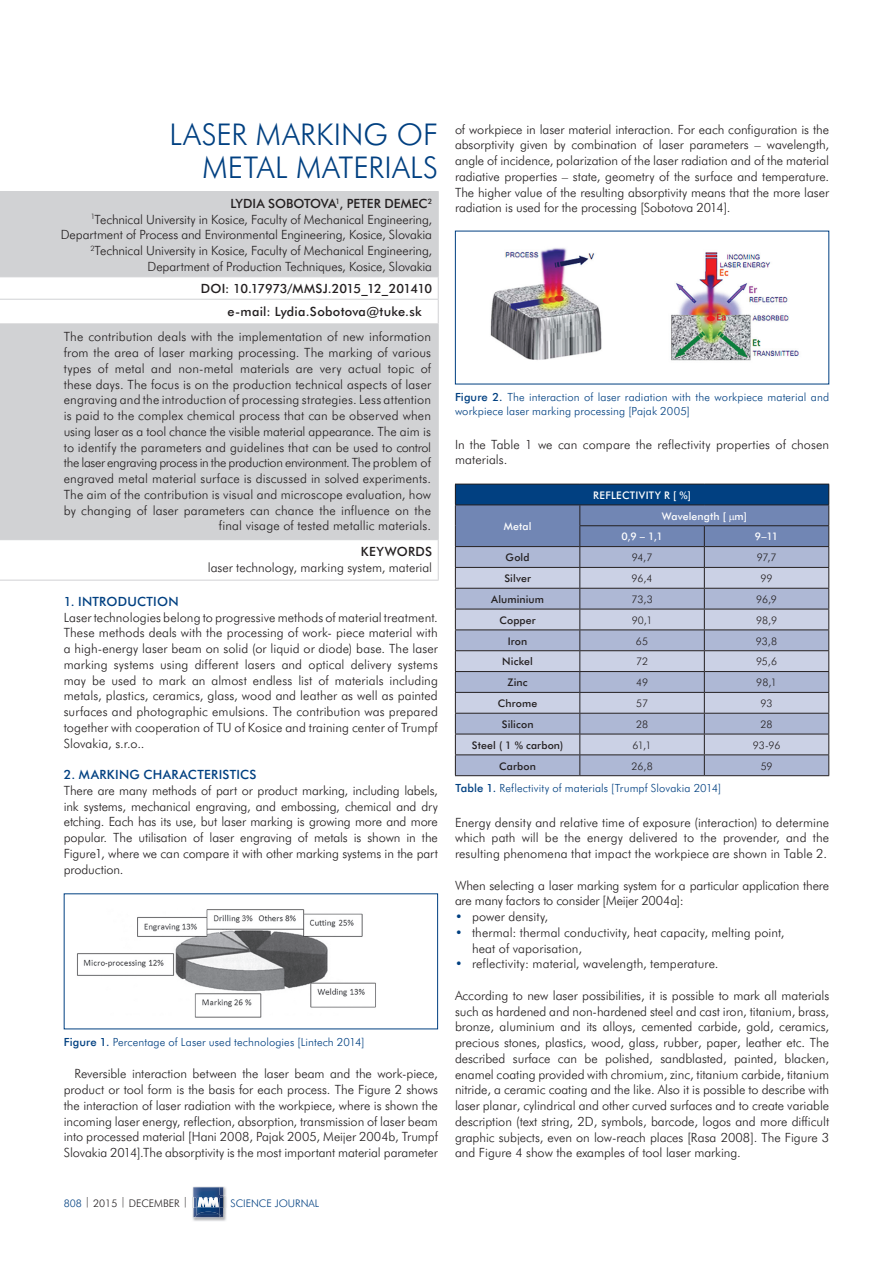
<style>
.page{position:relative;width:893px;height:1263px;background:#fff}
.page>*{position:absolute;margin:0;border:0;box-sizing:border-box;transform-origin:0 0}
.t1{font:300 30px/33px "Futura BTCE";letter-spacing:.01em;color:#014081;text-align:right}
.t2{font:300 12.75px/15.8px "Futura BTCE";letter-spacing:.005em;color:#231f20;text-align:justify}
.t3{font:300 12.75px/15.8px "Futura BTCE";letter-spacing:-.015em;color:#231f20}
.t4{font:500 12.75px/22.4px "Futura BTCE";letter-spacing:-.005em;color:#231f20}
.t5{font:500 12.75px "Futura BTCE";letter-spacing:.02em;color:#014081}
.t6{font:500 12.75px "Futura BTCE";letter-spacing:.03em;color:#231f20}
.t7{font:300 11.25px/14.2px "Futura BTCE";letter-spacing:.01em;color:#014081}
.t8{font:300 10.5px "Futura BTCE";color:#231f20}
.t9{font:500 10.5px "Futura BTCE";letter-spacing:.015em;color:#231f20}
.t10{font:500 10.5px/20.9px "Futura BTCE";letter-spacing:.03em;color:#fff}
.t11{font:300 10.5px "Futura BTCE";color:#014081}
.s1{font-weight:500}
.s2{color:#014081}
</style>
<div class="page">
<img style="left:192px;top:1186px;width:35px;height:35px">
<img style="left:192px;top:1197px;width:35px;height:10px">
<img style="left:193px;top:1217px;width:31px;height:1px">
<svg style="left:193px;top:1187px;width:33px;height:30px"></svg>
<img style="left:197px;top:1212px;width:23px;height:3px">
<svg style="left:0;top:192px;width:438px;height:347px;background:#d4d5d7"></svg>
<div style="left:0;top:277px;width:438px;height:22px;background:#fff"></div>
<hr style="left:0;top:191px;width:439px;height:1px;background:#d1d2d4">
<hr style="left:438px;top:192px;width:1px;height:84px;background:#d1d2d4">
<hr style="left:0;top:276px;width:439px;height:1px;background:#d1d2d4">
<hr style="left:0;top:299px;width:439px;height:1px;background:#d1d2d4">
<svg style="left:438px;top:277px;width:1px;height:46px"></svg>
<hr style="left:0;top:323px;width:439px;height:1px;background:#d1d2d4">
<hr style="left:438px;top:324px;width:1px;height:215px;background:#d1d2d4">
<hr style="left:0;top:539px;width:439px;height:1px;background:#d1d2d4">
<hr style="left:438px;top:540px;width:1px;height:40px;background:#d1d2d4">
<hr style="left:0;top:580px;width:439px;height:1px;background:#d1d2d4">
<img style="left:77px;top:909px;width:299px;height:109px">
<img style="left:490px;top:248px;width:309px;height:113px">
<hr style="left:455px;top:775px;width:125px;height:1px;background:#231f20">
<hr style="left:580px;top:775px;width:124px;height:1px;background:#231f20">
<hr style="left:704px;top:775px;width:125px;height:1px;background:#231f20">
<svg style="left:455px;top:484px;width:374px;height:291px;background:#9ca9c6"></svg>
<h1 class="t1" style="left:169px;top:117px;width:270px">LASER MARKING OF<br>METAL MATERIALS</h1>
<p class="t2" style="left:61px;top:195px;width:373px;text-align:right"><span class="s1">LYDIA SOBOTOVA</span><sup>1</sup><span class="s1">, PETER DEMEC</span><sup>2<br></sup><sup>1</sup>Technical University in Kosice, Faculty of Mechanical Engineering, Department of Process and Environmental Engineering, Kosice, Slovakia <sup>2</sup>Technical University in Kosice, Faculty of Mechanical Engineering, Department of Production Techniques, Kosice, Slovakia</p>
<p class="t4" style="left:228px;top:277px;width:206px;text-indent:-27px">DOI: 10.17973/MMSJ.2015_12_201410 e-mail: Lydia.Sobotova@tuke.sk</p>
<p class="t2" style="left:64px;top:329px;width:369px;text-align:right">The contribution deals with the implementation of new information from the area of laser marking processing. The marking of various types of metal and non-metal materials are very actual topic of these days. The focus is on the production technical aspects of laser engraving and the introduction of processing strategies. Less attention is paid to the complex chemical process that can be observed when using laser as a tool chance the visible material appearance. The aim is to identify the parameters and guidelines that can be used to control the laser engraving process in the production environment. The problem of engraved metal material surface is discussed in solved experiments.<br>The aim of the contribution is visual and microscope evaluation, how by changing of laser parameters can chance the influence on the final visage of tested metallic materials.</p>
<p class="t6" style="left:361px;top:543px;width:73px">KEYWORDS</p>
<p class="t2" style="left:208px;top:559px;width:226px">laser technology, marking system, material</p>
<p class="t5" style="left:64px;top:593px;width:116px">1. INTRODUCTION</p>
<p class="t2" style="left:64px;top:609px;width:376px">Laser technologies belong to progressive methods of material treatment.<br>These methods deals with the processing of work- piece material with a high-energy laser beam on solid (or liquid or diode) base. The laser marking systems using different lasers and optical delivery systems may be used to mark an almost endless list of materials including metals, plastics, ceramics, glass, wood and leather as well as painted surfaces and photographic emulsions. The contribution was prepared together with cooperation of TU of Kosice and training center of Trumpf Slovakia, s.r.o..</p>
<p class="t5" style="left:64px;top:766px;width:194px">2. MARKING CHARACTERISTICS</p>
<p class="t2" style="left:64px;top:782px;width:376px">There are many methods of part or product marking, including labels, ink systems, mechanical engraving, and embossing, chemical and dry etching. Each has its use, but laser marking is growing more and more popular. The utilisation of laser engraving of metals is shown in the Figure1, where we can compare it with other marking systems in the part production.</p>
<p class="t7" style="left:64px;top:1034px;width:302px"><span class="s1">F igure 1.</span> Percentage of Laser used technologies [Lintech 2014]</p>
<p class="t2" style="left:64px;top:1065px;width:376px;text-indent:11px">Reversible interaction between the laser beam and the work-piece, product or tool form is the basis for each process. The Figure 2 shows the interaction of laser radiation with the workpiece, where is shown the incoming laser energy, reflection, absorption, transmission of laser beam into processed material [Hani 2008, Pajak 2005, Meijer 2004b, Trumpf Slovakia 2014].The absorptivity is the most important material parameter</p>
<p class="t8" style="left:64px;top:1196px;width:126px"><span class="s2">808</span> | 2015 | DECEMBER |</p>
<p class="t11" style="left:230px;top:1196px;width:90px">SCIENCE JOURNAL</p>
<p class="t2" style="left:455px;top:121px;width:376px">of workpiece in laser material interaction. For each configuration is the absorptivity given by combination of laser parameters – wavelength, angle of incidence, polarization of the laser radiation and of the material radiative properties – state, geometry of the surface and temperature.<br>The higher value of the resulting absorptivity means that the more laser radiation is used for the processing [Sobotova 2014].</p>
<p class="t7" style="left:455px;top:390px;width:376px"><span class="s1">F igure 2.</span> The interaction of laser radiation with the workpiece material and workpiece laser marking processing [Pajak 2005]</p>
<p class="t2" style="left:455px;top:436px;width:376px">In the Table 1 we can compare the reflectivity properties of chosen materials.</p>
<p class="t10" style="left:593px;top:484px;width:99px">REFLECTIVITY R [ %]</p>
<p class="t10" style="left:504px;top:516px;width:29px">Metal</p>
<p class="t10" style="left:621px;top:505px;width:127px;text-indent:40px">Wavelength [ m]<br>0,9 – 1,1</p>
<p class="t10" style="left:755px;top:526px;width:25px">9–11</p>
<p class="t9" style="left:506px;top:551px;width:26px">Gold</p>
<p class="t8" style="left:632px;top:550px;width:22px">94,7</p>
<p class="t8" style="left:757px;top:550px;width:21px">97,7</p>
<p class="t9" style="left:504px;top:572px;width:28px">Silver</p>
<p class="t8" style="left:632px;top:571px;width:22px">96,4</p>
<p class="t8" style="left:760px;top:571px;width:14px">99</p>
<p class="t9" style="left:491px;top:592px;width:54px">Aluminium</p>
<p class="t8" style="left:631px;top:592px;width:23px">73,3</p>
<p class="t8" style="left:756px;top:592px;width:22px">96,9</p>
<p class="t9" style="left:499px;top:613px;width:38px">Copper</p>
<p class="t8" style="left:632px;top:613px;width:22px">90,1</p>
<p class="t8" style="left:756px;top:613px;width:22px">98,9</p>
<p class="t9" style="left:508px;top:634px;width:21px">Iron</p>
<p class="t8" style="left:636px;top:634px;width:14px">65</p>
<p class="t8" style="left:756px;top:634px;width:23px">93,8</p>
<p class="t9" style="left:502px;top:655px;width:32px">Nickel</p>
<p class="t8" style="left:636px;top:655px;width:14px">72</p>
<p class="t8" style="left:756px;top:655px;width:23px">95,6</p>
<p class="t9" style="left:508px;top:676px;width:22px">Zinc</p>
<p class="t8" style="left:636px;top:675px;width:13px">49</p>
<p class="t8" style="left:756px;top:675px;width:22px">98,1</p>
<p class="t9" style="left:498px;top:697px;width:41px">Chrome</p>
<p class="t8" style="left:636px;top:696px;width:13px">57</p>
<p class="t8" style="left:760px;top:696px;width:14px">93</p>
<p class="t9" style="left:502px;top:717px;width:33px">Silicon</p>
<p class="t8" style="left:636px;top:717px;width:14px">28</p>
<p class="t8" style="left:761px;top:717px;width:14px">28</p>
<p class="t9" style="left:472px;top:738px;width:93px">Steel ( 1 % carbon)</p>
<p class="t8" style="left:633px;top:738px;width:21px">61,1</p>
<p class="t8" style="left:753px;top:738px;width:29px">93-96</p>
<p class="t9" style="left:499px;top:759px;width:38px">Carbon</p>
<p class="t8" style="left:631px;top:759px;width:23px">26,8</p>
<p class="t8" style="left:761px;top:759px;width:13px">59</p>
<p class="t7" style="left:455px;top:781px;width:267px"><span class="s1">Table 1.</span> Reflectivity of materials [Trumpf Slovakia 2014]</p>
<p class="t2" style="left:455px;top:814px;width:376px">Energy density and relative time of exposure (interaction) to determine which path will be the energy delivered to the provender, and the resulting phenomena that impact the workpiece are shown in Table 2.</p>
<p class="t3" style="left:455px;top:877px;width:376px">When selecting a laser marking system for a particular application there are many factors to consider [Meijer 2004a]:</p>
<p class="t2" style="left:455px;top:908px;width:95px"><span class="s2">•</span> power density,</p>
<p class="t2" style="left:472px;top:924px;width:314px;text-indent:-17px"><span class="s2">•</span> thermal: thermal conductivity, heat capacity, melting point, heat of vaporisation,</p>
<p class="t2" style="left:455px;top:956px;width:265px"><span class="s2">•</span> reflectivity: material, wavelength, temperature.</p>
<p class="t2" style="left:455px;top:987px;width:376px">According to new laser possibilities, it is possible to mark all materials such as hardened and non-hardened steel and cast iron, titanium, brass, bronze, aluminium and its alloys, cemented carbide, gold, ceramics, precious stones, plastics, wood, glass, rubber, paper, leather etc. The described surface can be polished, sandblasted, painted, blacken, enamel coating provided with chromium, zinc, titanium carbide, titanium nitride, a ceramic coating and the like. Also it is possible to describe with laser planar, cylindrical and other curved surfaces and to create variable description (text string, 2D, symbols, barcode, logos and more difficult graphic subjects, even on low-reach places [Rasa 2008]. The Figure 3 and Figure 4 show the examples of tool laser marking.</p>
</div>
